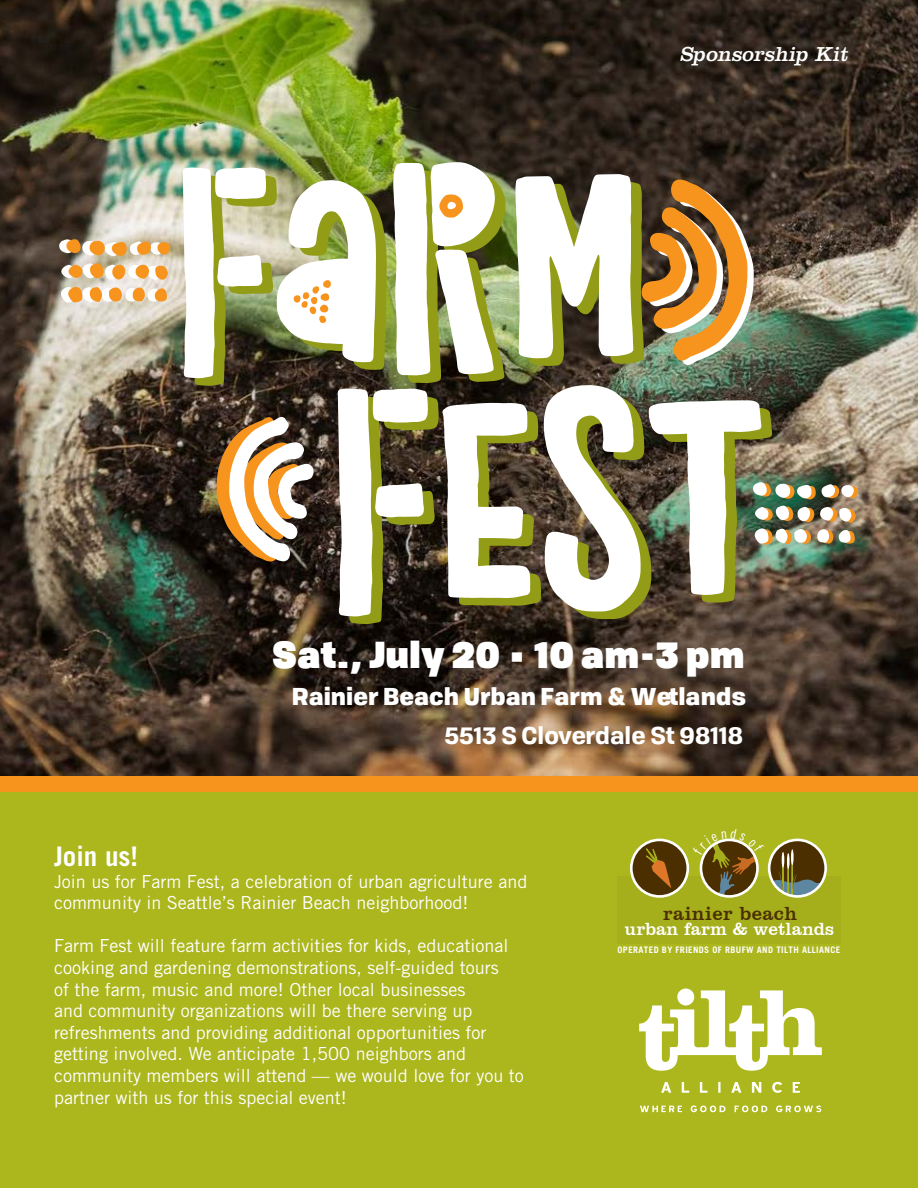
<style>
.page{position:relative;width:918px;height:1188px;background:#fff}
.page>*{position:absolute;margin:0;border:0;box-sizing:border-box;transform-origin:0 0}
.t1{font:298.35px "Childish Reverie";color:#fff}
.t2{font:275.85px "Childish Reverie";color:#fff}
.t3{font:900 36px "Tofino Personal";color:#fff}
.t4{font:700 27px "Trade Gothic LT Pro";color:#fff}
.t5{font:900 23.55px "Tofino Personal";color:#fff}
.t6{font:700 23.55px "Tofino Personal";color:#fff}
.t7{font:italic 21px "Clarendon LT Std";color:#fff}
.t8{font:19.5px "Clarendon BT";letter-spacing:.02em;color:#4b2f00}
.t9{font:18.15px "Clarendon BT";color:#fff}
.t10{font:18px/21.6px "Trade Gothic LT Pro";color:#fff}
.t11{font:700 9px "Trade Gothic LT Pro";letter-spacing:.04em;color:#fff}
</style>
<div class="page">
<img style="left:0;top:0;width:918px;height:776px">
<div style="left:0;top:778px;width:918px;height:410px;background:#acb61d"></div>
<div style="left:618px;top:876px;width:223px;height:68px;background:#a5ae1b"></div>
<svg style="left:769px;top:840px;width:57px;height:56px"></svg>
<hr style="left:791px;top:849px;width:3px;height:16px;background:#fff;border-radius:50%">
<svg style="left:770px;top:852px;width:55px;height:44px;background:#6f683a"></svg>
<div style="left:768px;top:839px;width:59px;height:59px;border:3px solid #fff;border-radius:50%"></div>
<div style="left:631px;top:840px;width:57px;height:56px;background:#4b2f00;border-radius:50%"></div>
<div style="left:630px;top:839px;width:59px;height:59px;border:3px solid #fff;border-radius:50%"></div>
<svg style="left:646px;top:848px;width:25px;height:40px"></svg>
<svg style="left:639px;top:989px;width:183px;height:82px"></svg>
<svg style="left:661px;top:1082px;width:139px;height:11px"></svg>
<svg style="left:640px;top:1105px;width:181px;height:7px"></svg>
<div style="left:0;top:776px;width:918px;height:16px;background:#f7941e"></div>
<svg style="left:639px;top:178px;width:110px;height:185px;background:#4c4a3c"></svg>
<svg style="left:59px;top:237px;width:105px;height:66px;background:#c9c2b4"></svg>
<svg style="left:293px;top:280px;width:38px;height:43px;background:#89a065"></svg>
<svg style="left:439px;top:194px;width:24px;height:24px"></svg>
<svg style="left:228px;top:415px;width:88px;height:147px;background:#332820"></svg>
<img style="left:752px;top:480px;width:103px;height:64px">
<svg style="left:699px;top:838px;width:60px;height:58px"></svg>
<p class="t7" style="left:680px;top:42px;width:173px">Sp onsorship Kit</p>
<h2 class="t2" style="left:173px;top:120px;width:471px;rotate:-1deg">farm</h2>
<h1 class="t1" style="left:327px;top:338px;width:438px;rotate:-1deg">fest</h1>
<h3 class="t3" style="left:272px;top:623px;width:474px">Sat., July 20 • 10 am-3 pm</h3>
<h3 class="t5" style="left:292px;top:676px;width:456px">Rainier Beach Urban Farm &amp; Wetlands</h3>
<h3 class="t6" style="left:444px;top:716px;width:300px">5513 S Cloverdale St 98118</h3>
<h3 class="t4" style="left:54px;top:840px;width:85px">Join us!</h3>
<p class="t10" style="left:54px;top:870px;width:475px">Join us for Farm Fest, a celebration of urban agriculture and community in Seattle’s Rainier Beach neighborhood!</p>
<p class="t10" style="left:54px;top:935px;width:471px">Farm Fest will feature farm activities for kids, educational cooking and gardening demonstrations, self-guided tours<br>of the farm, music and more! Other local businesses<br>and community organizations will be there serving up refreshments and providing additional opportunities for getting involved. We anticipate 1,500 neighbors and community members will attend — we would love for you to partner with us for this special event!</p>
<p class="t8" style="left:663px;top:901px;width:135px">rainier beach</p>
<p class="t9" style="left:625px;top:917px;width:211px">urban farm &amp; wetlands</p>
<p class="t11" style="left:618px;top:945px;width:224px">OPERATED BY FRIENDS OF RBUFW AND TILTH ALLIANCE</p>
</div>
